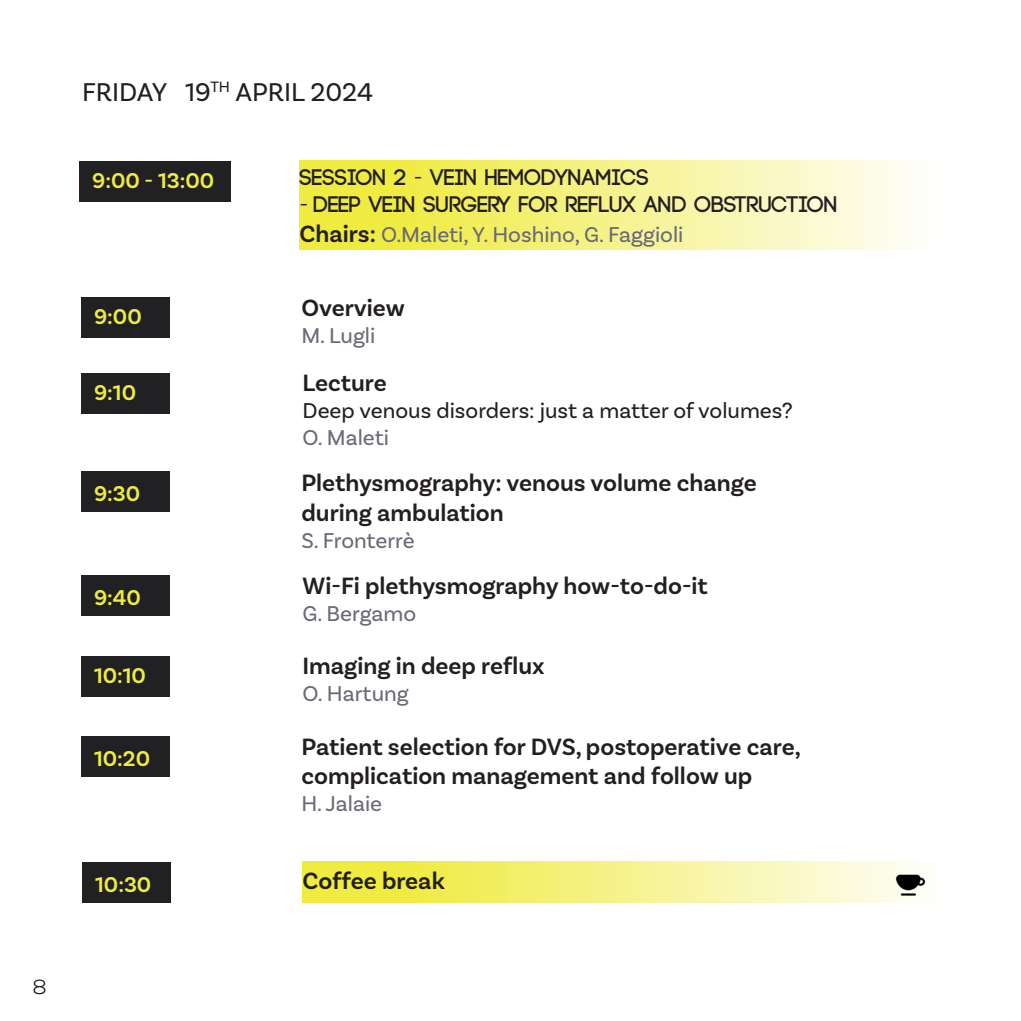
<style>
.page{position:relative;width:1021px;height:1021px;background:#fff}
.page>*{position:absolute;margin:0;border:0;box-sizing:border-box;transform-origin:0 0}
.t1{font:27px "Basic Sans";color:#231f20}
.t2{font:600 24.75px/29.7px "Basic Sans";color:#231f20}
.t3{font:22.5px "Basic Sans";color:#686a74}
.t4{font:700 22.5px "Code";color:#231f20}
.t5{font:600 22.5px "Basic Sans";color:#f0eb40}
.t6{font:22.5px "Basic Sans";color:#231f20}
.t7{font:20.25px "Nexa";color:#231f20}
.s1{font-family:"Basic Sans";font-weight:400}
.s2{font-weight:600;font-size:24.75px;color:#231f20}
</style>
<div class="page">
<svg style="left:299px;top:161px;width:614px;height:89px;background:#f5f28c"></svg>
<div style="left:79px;top:161px;width:152px;height:41px;background:#212123"></div>
<div style="left:81px;top:297px;width:89px;height:41px;background:#212123"></div>
<div style="left:81px;top:373px;width:89px;height:41px;background:#212123"></div>
<div style="left:81px;top:471px;width:89px;height:41px;background:#212123"></div>
<div style="left:81px;top:575px;width:89px;height:41px;background:#212123"></div>
<div style="left:81px;top:655px;width:89px;height:41px;background:#212123"></div>
<div style="left:81px;top:736px;width:89px;height:41px;background:#212123"></div>
<svg style="left:302px;top:861px;width:618px;height:42px;background:#f5f288"></svg>
<div style="left:82px;top:862px;width:89px;height:41px;background:#212123"></div>
<img style="left:895px;top:868px;width:31px;height:33px">
<p class="t7" style="left:32px;top:974px;width:16px">8</p>
<p class="t1" style="left:82px;top:76px;width:292px">FRIDAY 19<sup>TH</sup> APRIL 2024</p>
<p class="t5" style="left:92px;top:167px;width:123px">9:00 - 13:00</p>
<p class="t4" style="left:299px;top:166px;width:351px">SESSION 2 <span class="s1">-</span> VEIN HEMODYNAMICS</p>
<p class="t4" style="left:299px;top:193px;width:539px"><span class="s1">-</span> DEEP VEIN SURGERY FOR REFLUX AND OBSTRUCTION</p>
<p class="t3" style="left:299px;top:221px;width:385px"><span class="s2">Chairs:</span> O.Maleti, Y. Hoshino, G. Faggioli</p>
<p class="t5" style="left:94px;top:303px;width:49px">9:00</p>
<p class="t5" style="left:94px;top:379px;width:43px">9:10</p>
<p class="t5" style="left:94px;top:480px;width:48px">9:30</p>
<p class="t5" style="left:94px;top:583px;width:48px">9:40</p>
<p class="t2" style="left:301px;top:293px;width:105px">Overview</p>
<p class="t3" style="left:301px;top:322px;width:75px">M. Lugli</p>
<p class="t2" style="left:302px;top:368px;width:86px">Lecture</p>
<p class="t6" style="left:302px;top:397px;width:491px">Deep venous disorders: just a matter of volumes?</p>
<p class="t3" style="left:302px;top:424px;width:88px">O. Maleti</p>
<p class="t2" style="left:301px;top:468px;width:457px">Plethysmography: venous volume change during ambulation</p>
<p class="t3" style="left:301px;top:527px;width:115px">S. Fronterrè</p>
<p class="t2" style="left:302px;top:571px;width:407px">Wi-Fi plethysmography how-to-do-it</p>
<p class="t3" style="left:302px;top:600px;width:115px">G. Bergamo</p>
<p class="t5" style="left:94px;top:661px;width:53px">10:10</p>
<p class="t2" style="left:302px;top:651px;width:243px">Imaging in deep reflux</p>
<p class="t3" style="left:302px;top:680px;width:108px">O. Hartung</p>
<p class="t5" style="left:94px;top:744px;width:57px">10:20</p>
<p class="t2" style="left:301px;top:731px;width:501px">Patient selection for DVS, postoperative care, complication management and follow up</p>
<p class="t3" style="left:301px;top:790px;width:82px">H. Jalaie</p>
<p class="t5" style="left:95px;top:871px;width:58px">10:30</p>
<p class="t2" style="left:302px;top:865px;width:144px">Coffee break</p>
</div>
